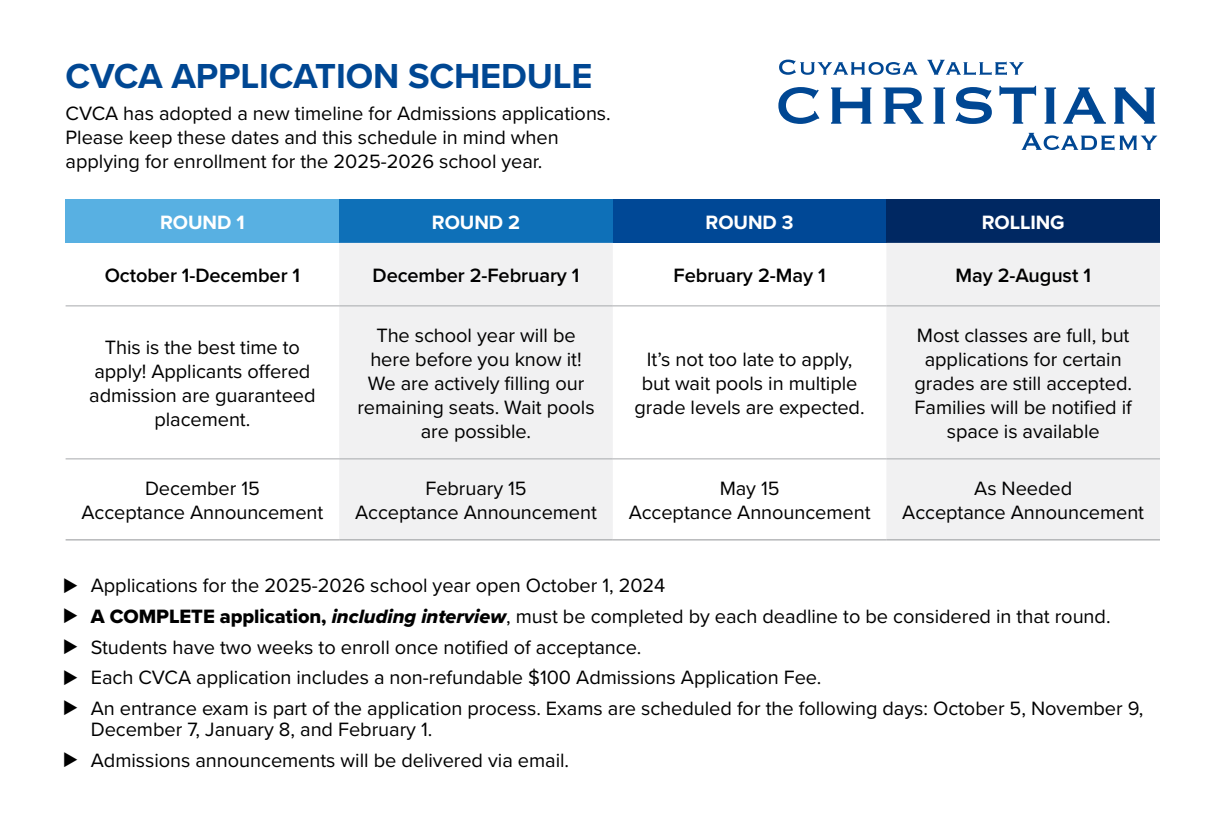
<style>
.page{position:relative;width:1224px;height:828px;background:#fff}
.page>*{position:absolute;margin:0;border:0;box-sizing:border-box;transform-origin:0 0}
.t1{font:700 36px "Proxima Nova";letter-spacing:-.005em;color:#004793}
.t2{font:20px/24px "Proxima Nova";letter-spacing:-.005em;color:#000;text-align:center}
.t3{font:600 20px "Proxima Nova";letter-spacing:-.005em;color:#000}
.t4{font:700 20px "Proxima Nova";letter-spacing:-.005em;color:#fff}
.s1{font-family:"Proxima Nova Extrabld"}
.s2{font-family:"Proxima Nova Extrabld It"}
</style>
<div class="page">
<svg style="left:778px;top:87px;width:41px;height:37px"></svg>
<svg style="left:831px;top:87px;width:40px;height:37px"></svg>
<svg style="left:884px;top:87px;width:39px;height:37px"></svg>
<svg style="left:934px;top:87px;width:11px;height:37px"></svg>
<svg style="left:956px;top:87px;width:36px;height:37px"></svg>
<svg style="left:999px;top:86px;width:37px;height:38px"></svg>
<svg style="left:1045px;top:87px;width:11px;height:37px"></svg>
<svg style="left:1063px;top:87px;width:43px;height:37px"></svg>
<svg style="left:1114px;top:87px;width:41px;height:37px"></svg>
<svg style="left:779px;top:60px;width:139px;height:15px"></svg>
<svg style="left:927px;top:60px;width:97px;height:15px"></svg>
<svg style="left:1022px;top:133px;width:135px;height:17px"></svg>
<div style="left:66px;top:200px;width:273px;height:43px;background:#58b0e2"></div>
<div style="left:339px;top:200px;width:274px;height:43px;background:#0e70b8"></div>
<div style="left:613px;top:200px;width:273px;height:43px;background:#004896"></div>
<div style="left:886px;top:200px;width:274px;height:43px;background:#002862"></div>
<svg style="left:339px;top:243px;width:821px;height:297px;fill:#f1f1f2"></svg>
<hr style="left:66px;top:306px;width:273px;height:1px;background:#a7a9ac">
<hr style="left:339px;top:306px;width:274px;height:1px;background:#a7a9ac">
<hr style="left:613px;top:306px;width:273px;height:1px;background:#a7a9ac">
<hr style="left:886px;top:306px;width:274px;height:1px;background:#a7a9ac">
<hr style="left:66px;top:459px;width:273px;height:1px;background:#a7a9ac">
<hr style="left:339px;top:459px;width:274px;height:1px;background:#a7a9ac">
<hr style="left:613px;top:459px;width:273px;height:1px;background:#a7a9ac">
<hr style="left:886px;top:459px;width:274px;height:1px;background:#a7a9ac">
<hr style="left:66px;top:540px;width:273px;height:1px;background:#939598">
<hr style="left:339px;top:540px;width:274px;height:1px;background:#939598">
<hr style="left:613px;top:540px;width:273px;height:1px;background:#939598">
<hr style="left:886px;top:540px;width:274px;height:1px;background:#939598">
<h1 class="t1" style="left:66px;top:49px;width:528px">CVCA APPLICATION SCHEDULE</h1>
<p class="t2" style="left:66px;top:100px;width:547px;text-align:left">CVCA has adopted a new timeline for Admissions applications.<br>Please keep these dates and this schedule in mind when applying for enrollment for the 2025-2026 school year.</p>
<p class="t4" style="left:160px;top:208px;width:86px">ROUND 1</p>
<p class="t4" style="left:432px;top:208px;width:90px">ROUND 2</p>
<p class="t4" style="left:706px;top:208px;width:89px">ROUND 3</p>
<p class="t4" style="left:982px;top:208px;width:84px">ROLLING</p>
<p class="t3" style="left:105px;top:261px;width:197px">October 1-December 1</p>
<p class="t3" style="left:373px;top:261px;width:208px">December 2-February 1</p>
<p class="t3" style="left:674px;top:261px;width:154px">February 2-May 1</p>
<p class="t3" style="left:955px;top:261px;width:137px">May 2-August 1</p>
<p class="t2" style="left:89px;top:335px;width:228px">This is the best time to apply! Applicants offered admission are guaranteed placement.</p>
<p class="t2" style="left:357px;top:323px;width:239px">The school year will be here before you know it!<br>We are actively filling our remaining seats. Wait pools are possible.</p>
<p class="t2" style="left:635px;top:347px;width:232px">It’s not too late to apply, but wait pools in multiple grade levels are expected.</p>
<p class="t2" style="left:914px;top:323px;width:219px">Most classes are full, but applications for certain grades are still accepted.<br>Families will be notified if space is available</p>
<p class="t2" style="left:82px;top:476px;width:243px">December 15<br>Acceptance Announcement</p>
<p class="t2" style="left:355px;top:476px;width:243px">February 15<br>Acceptance Announcement</p>
<p class="t2" style="left:629px;top:476px;width:243px">May 15<br>Acceptance Announcement</p>
<p class="t2" style="left:902px;top:476px;width:243px">As Needed<br>Acceptance Announcement</p>
<p class="t2" style="left:63px;top:573px;width:604px">◆ Applications for the 2025-2026 school year open October 1, 2024</p>
<p class="t2" style="left:63px;top:603px;width:1049px">◆ <span class="s1">A COMPLETE application,</span> <span class="s2">including interview</span>, must be completed by each deadline to be considered in that round.</p>
<p class="t2" style="left:63px;top:634px;width:580px">◆ Students have two weeks to enroll once notified of acceptance.</p>
<p class="t2" style="left:63px;top:665px;width:760px">◆ Each CVCA application includes a non-refundable $100 Admissions Application Fee.</p>
<p class="t2" style="left:91px;top:697px;width:1054px;line-height:21px;text-align:left;text-indent:-28px">◆ An entrance exam is part of the application process. Exams are scheduled for the following days: October 5, November 9,<br>December 7, January 8, and February 1.</p>
<p class="t2" style="left:63px;top:747px;width:508px">◆ Admissions announcements will be delivered via email.</p>
</div>
